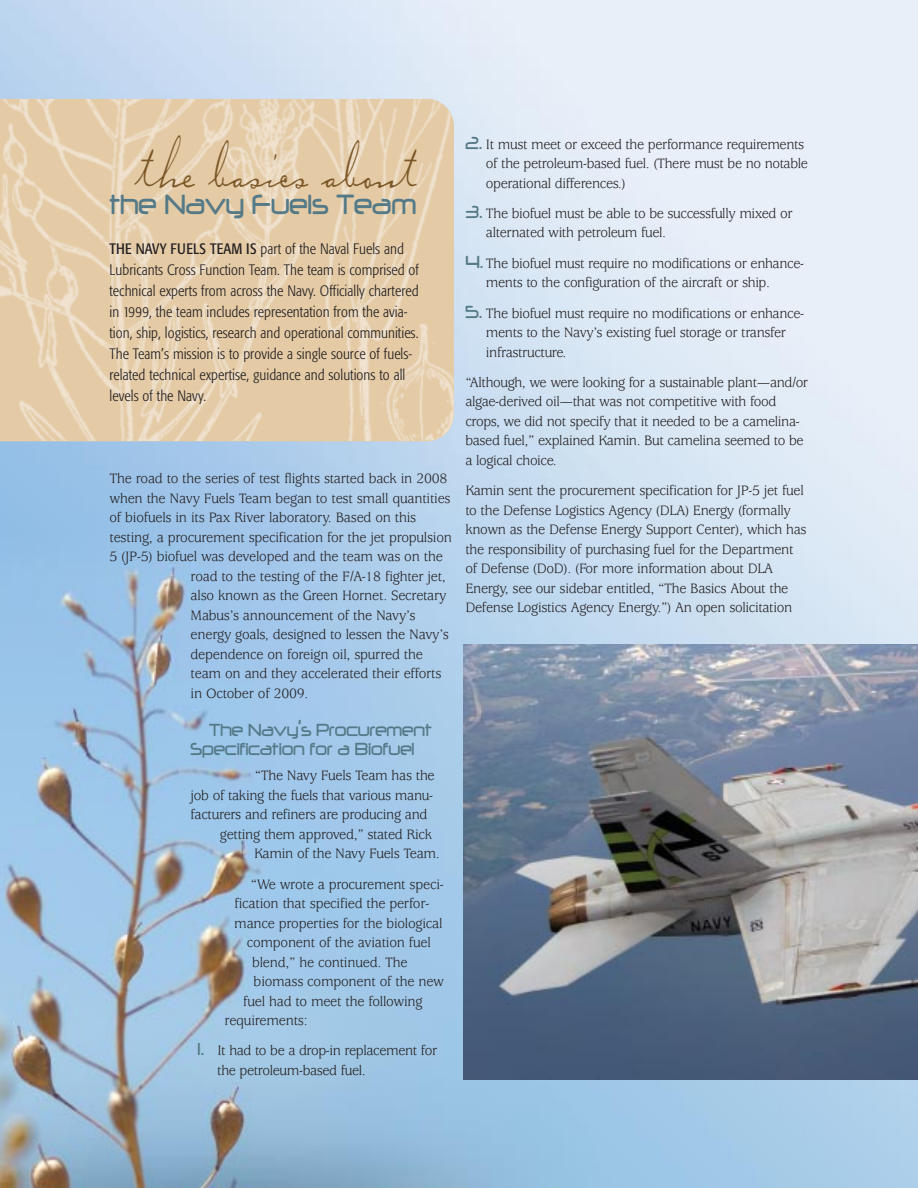
<style>
.page{position:relative;width:918px;height:1188px;background:#fff}
.page>*{position:absolute;margin:0;border:0;box-sizing:border-box;transform-origin:0 0}
.t1{font:72px "Carlotta";color:#7b5626;scale:.5 1}
.t2{font:32.85px "Neuropol";letter-spacing:-.01em;color:#547987;scale:.8 1}
.t3{font:20.7px/19.5px "Neuropol";letter-spacing:-.01em;color:#547987;scale:.8 1}
.t4{font:15px/19.5px "Usherwood";letter-spacing:-.02em;color:#231f20;scale:.95 1}
.t5{font:300 condensed 15px/21px "Formata";letter-spacing:.005em;color:#231f20}
.s1{font-weight:400}
.s2{font-family:"Neuropol";font-size:20.7px;color:#547987}
</style>
<div class="page">
<img style="left:0;top:0;width:918px;height:1188px">
<img style="left:0;top:99px;width:454px;height:342px">
<img style="left:464px;top:644px;width:454px;height:436px">
<h1 class="t1" style="left:136px;top:120px;width:565px">the basics about</h1>
<h2 class="t2" style="left:110px;top:184px;width:385px">the Navy Fuels Team</h2>
<p class="t5" style="left:110px;top:240px;width:311px"><span class="s1">THE NAVY FUELS TEAM IS</span> part of the Naval Fuels and Lubricants Cross Function Team. The team is comprised of technical experts from across the Navy. Officially chartered in 1999, the team includes representation from the avia&shy;tion, ship, logistics, research and operational communities.<br>The Team’s mission is to provide a single source of fuels&shy;related technical expertise, guidance and solutions to all levels of the Navy.</p>
<p class="t4" style="left:110px;top:470px;width:357px">The road to the series of test flights started back in 2008</p>
<p class="t4" style="left:110px;top:490px;width:361px">when the Navy Fuels Team began to test small quantities</p>
<p class="t4" style="left:110px;top:509px;width:324px">of biofuels in its Pax River laboratory. Based on this</p>
<p class="t4" style="left:110px;top:529px;width:362px">testing, a procurement specification for the jet propulsion</p>
<p class="t4" style="left:110px;top:548px;width:352px">5 (JP-5) biofuel was developed and the team was on the</p>
<p class="t4" style="left:191px;top:568px;width:270px">road to the testing of the F/A-18 fighter jet,</p>
<p class="t4" style="left:191px;top:587px;width:271px">also known as the Green Hornet. Secretary</p>
<p class="t4" style="left:191px;top:607px;width:238px">Mabus’s announcement of the Navy’s</p>
<p class="t4" style="left:191px;top:626px;width:273px">energy goals, designed to lessen the Navy’s</p>
<p class="t4" style="left:191px;top:646px;width:246px">dependence on foreign oil, spurred the</p>
<p class="t4" style="left:191px;top:665px;width:266px">team on and they accelerated their efforts</p>
<p class="t4" style="left:191px;top:685px;width:125px">in October of 2009.</p>
<h3 class="t3" style="left:191px;top:719px;width:303px;text-indent:19px">The Navy’s Procurement<br>Specification for a Biofuel</h3>
<p class="t4" style="left:255px;top:767px;width:191px">“The Navy Fuels Team has the</p>
<p class="t4" style="left:191px;top:787px;width:257px">job of taking the fuels that various manu-</p>
<p class="t4" style="left:191px;top:806px;width:251px">facturers and refiners are producing and</p>
<p class="t4" style="left:220px;top:826px;width:225px">getting them approved,” stated Rick</p>
<p class="t4" style="left:254px;top:845px;width:197px">Kamin of the Navy Fuels Team.</p>
<p class="t4" style="left:251px;top:876px;width:205px">“We wrote a procurement speci-</p>
<p class="t4" style="left:235px;top:895px;width:207px">fication that specified the perfor-</p>
<p class="t4" style="left:234px;top:915px;width:221px">mance properties for the biological</p>
<p class="t4" style="left:247px;top:934px;width:195px">component of the aviation fuel</p>
<p class="t4" style="left:252px;top:954px;width:165px">blend,” he continued. The</p>
<p class="t4" style="left:254px;top:973px;width:202px">biomass component of the new</p>
<p class="t4" style="left:243px;top:993px;width:190px">fuel had to meet the following</p>
<p class="t4" style="left:225px;top:1012px;width:89px">requirements:</p>
<p class="t4" style="left:217px;top:1042px;width:233px;text-indent:-20px"><span class="s2">1.</span> It had to be a drop-in replacement for the petroleum-based fuel.</p>
<p class="t4" style="left:486px;top:136px;width:341px;text-indent:-21px"><span class="s2">2.</span> It must meet or exceed the performance requirements of the petroleum-based fuel. (There must be no notable operational differences.)</p>
<p class="t4" style="left:486px;top:205px;width:324px;text-indent:-21px"><span class="s2">3.</span> The biofuel must be able to be successfully mixed or alternated with petroleum fuel.</p>
<p class="t4" style="left:486px;top:255px;width:336px;text-indent:-21px"><span class="s2">4.</span> The biofuel must require no modifications or enhance&shy;ments to the configuration of the aircraft or ship.</p>
<p class="t4" style="left:486px;top:305px;width:336px;text-indent:-21px"><span class="s2">5.</span> The biofuel must require no modifications or enhance&shy;ments to the Navy’s existing fuel storage or transfer infrastructure.</p>
<p class="t4" style="left:465px;top:374px;width:362px">“Although, we were looking for a sustainable plant—and/or algae-derived oil—that was not competitive with food crops, we did not specify that it needed to be a camelina&shy;based fuel,” explained Kamin. But camelina seemed to be a logical choice.</p>
<p class="t4" style="left:465px;top:482px;width:361px">Kamin sent the procurement specification for JP-5 jet fuel to the Defense Logistics Agency (DLA) Energy (formally known as the Defense Energy Support Center), which has the responsibility of purchasing fuel for the Department of Defense (DoD). (For more information about DLA Energy, see our sidebar entitled, “The Basics About the Defense Logistics Agency Energy.”) An open solicitation</p>
</div>
